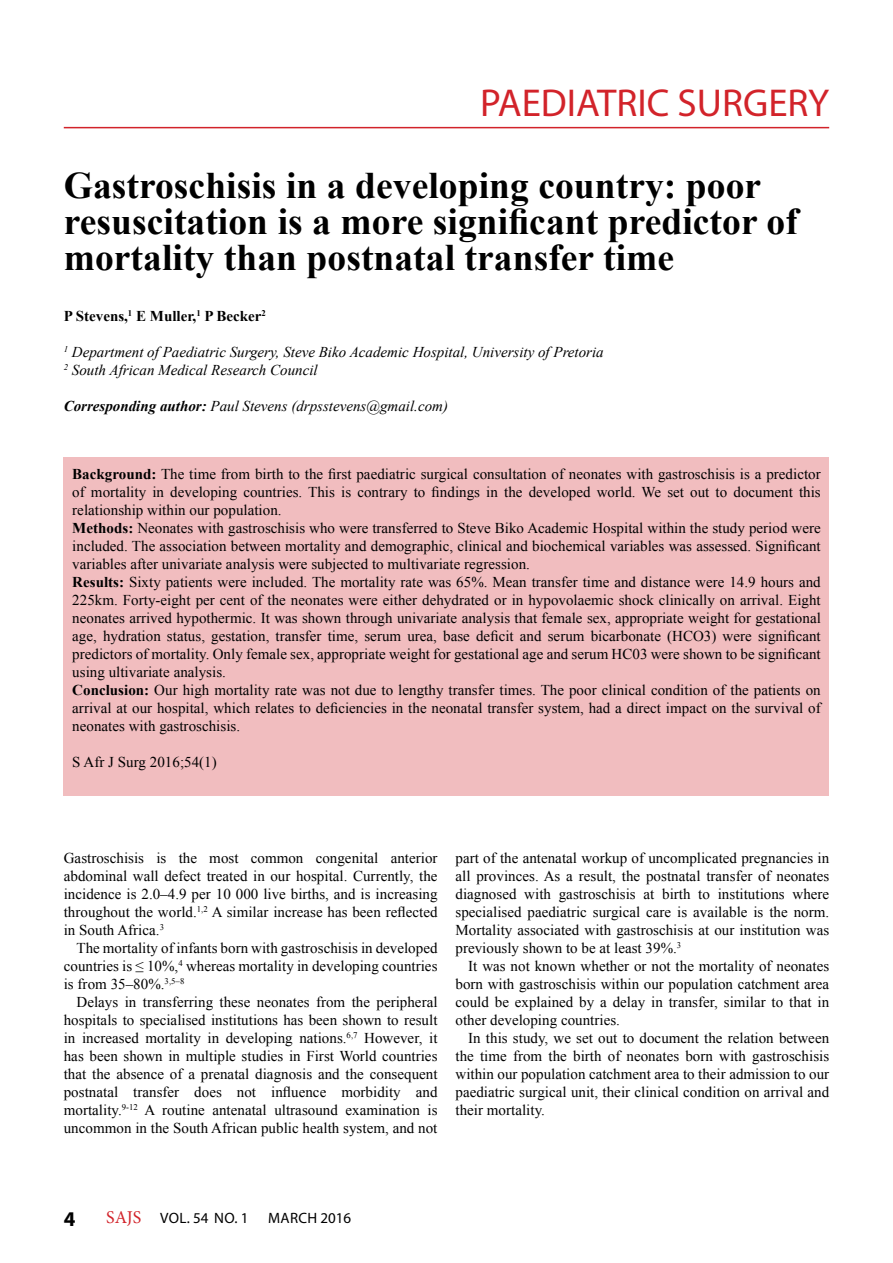
<style>
.page{position:relative;width:893px;height:1263px;background:#fff}
.page>*{position:absolute;margin:0;border:0;box-sizing:border-box;transform-origin:0 0}
.t1{font:39px "Myriad Pro";color:#d2232a}
.t2{font:700 37.5px/36px "Times New Roman";color:#000}
.t3{font:700 21px "Myriad Pro";color:#000}
.t4{font:15px/18px "Times New Roman";color:#000;text-align:justify}
.t5{font:italic 15px/18px "Times New Roman";color:#000}
.t6{font:700 15px "Times New Roman";color:#000}
.t7{font:15px "Myriad Pro";letter-spacing:.02em;color:#000}
.s1{font-weight:700}
.s2{font-family:"Minion Pro";font-size:18px;color:#d2232a}
</style>
<div class="page">
<hr style="left:64px;top:127px;width:765px;height:1px;background:#d2232a">
<div style="left:64px;top:457px;width:765px;height:339px;background:#f1bdbf"></div>
<h1 class="t1" style="left:480px;top:78px;width:350px">PAEDIATRIC SURGERY</h1>
<h2 class="t2" style="left:64px;top:167px;width:735px">Gastroschisis in a developing country: poor resuscitation is a more significant predictor of mortality than postnatal transfer time</h2>
<p class="t6" style="left:64px;top:306px;width:204px">P Stevens,<sup>1</sup> E Muller,<sup>1</sup> P Becker<sup>2</sup></p>
<p class="t5" style="left:64px;top:343px;width:541px"><sup>1</sup> Department of Paediatric Surgery, Steve Biko Academic Hospital, University of Pretoria<br><sup>2</sup> South African Medical Research Council</p>
<p class="t5" style="left:64px;top:397px;width:386px"><span class="s1">Corresponding author:</span> Paul Stevens (drpsstevens@gmail.com)</p>
<p class="t4" style="left:72px;top:465px;width:750px;text-align:left"><span class="s1">Background:</span> The time from birth to the first paediatric surgical consultation of neonates with gastroschisis is a predictor of mortality in developing countries. This is contrary to findings in the developed world. We set out to document this relationship within our population.<br><span class="s1">Methods:</span> Neonates with gastroschisis who were transferred to Steve Biko Academic Hospital within the study period were included. The association between mortality and demographic, clinical and biochemical variables was assessed. Significant variables after univariate analysis were subjected to multivariate regression.<br><span class="s1">Results:</span> Sixty patients were included. The mortality rate was 65%. Mean transfer time and distance were 14.9 hours and 225km. Forty-eight per cent of the neonates were either dehydrated or in hypovolaemic shock clinically on arrival. Eight neonates arrived hypothermic. It was shown through univariate analysis that female sex, appropriate weight for gestational age, hydration status, gestation, transfer time, serum urea, base deficit and serum bicarbonate (HCO3) were significant predictors of mortality. Only female sex, appropriate weight for gestational age and serum HC03 were shown to be significant using ultivariate analysis.<br><span class="s1">Conclusion:</span> Our high mortality rate was not due to lengthy transfer times. The poor clinical condition of the patients on arrival at our hospital, which relates to deficiencies in the neonatal transfer system, had a direct impact on the survival of neonates with gastroschisis.</p>
<p class="t4" style="left:72px;top:753px;width:146px">S Afr J Surg 2016;54(1)</p>
<p class="t4" style="left:64px;top:849px;width:375px">Gastroschisis is the most common congenital anterior abdominal wall defect treated in our hospital. Currently, the incidence is 2.0–4.9 per 10 000 live births, and is increasing throughout the world.<sup>1,2</sup> A similar increase has been reflected in South Africa.<sup>3</sup></p>
<p class="t4" style="left:64px;top:939px;width:375px;text-indent:13px">The mortality of infants born with gastroschisis in developed countries is ≤ 10%,<sup>4</sup> whereas mortality in developing countries is from 35–80%.<sup>3,5–8</sup></p>
<p class="t4" style="left:64px;top:993px;width:375px;text-indent:13px">Delays in transferring these neonates from the peripheral hospitals to specialised institutions has been shown to result in increased mortality in developing nations.<sup>6,7</sup> However, it has been shown in multiple studies in First World countries that the absence of a prenatal diagnosis and the consequent postnatal transfer does not influence morbidity and mortality.<sup>9-12</sup> A routine antenatal ultrasound examination is uncommon in the South African public health system, and not</p>
<p class="t4" style="left:455px;top:849px;width:375px">part of the antenatal workup of uncomplicated pregnancies in all provinces. As a result, the postnatal transfer of neonates diagnosed with gastroschisis at birth to institutions where specialised paediatric surgical care is available is the norm.<br>Mortality associated with gastroschisis at our institution was previously shown to be at least 39%.<sup>3</sup></p>
<p class="t4" style="left:455px;top:957px;width:375px;text-indent:13px">It was not known whether or not the mortality of neonates born with gastroschisis within our population catchment area could be explained by a delay in transfer, similar to that in other developing countries.</p>
<p class="t4" style="left:455px;top:1029px;width:375px;text-indent:13px">In this study, we set out to document the relation between the time from the birth of neonates born with gastroschisis within our population catchment area to their admission to our paediatric surgical unit, their clinical condition on arrival and their mortality.</p>
<h3 class="t3" style="left:64px;top:1205px;width:13px">4</h3>
<p class="t7" style="left:106px;top:1209px;width:144px"><span class="s2">SAJS</span> VOL. 54 NO. 1</p>
<p class="t7" style="left:268px;top:1209px;width:84px">MARCH 2016</p>
</div>
